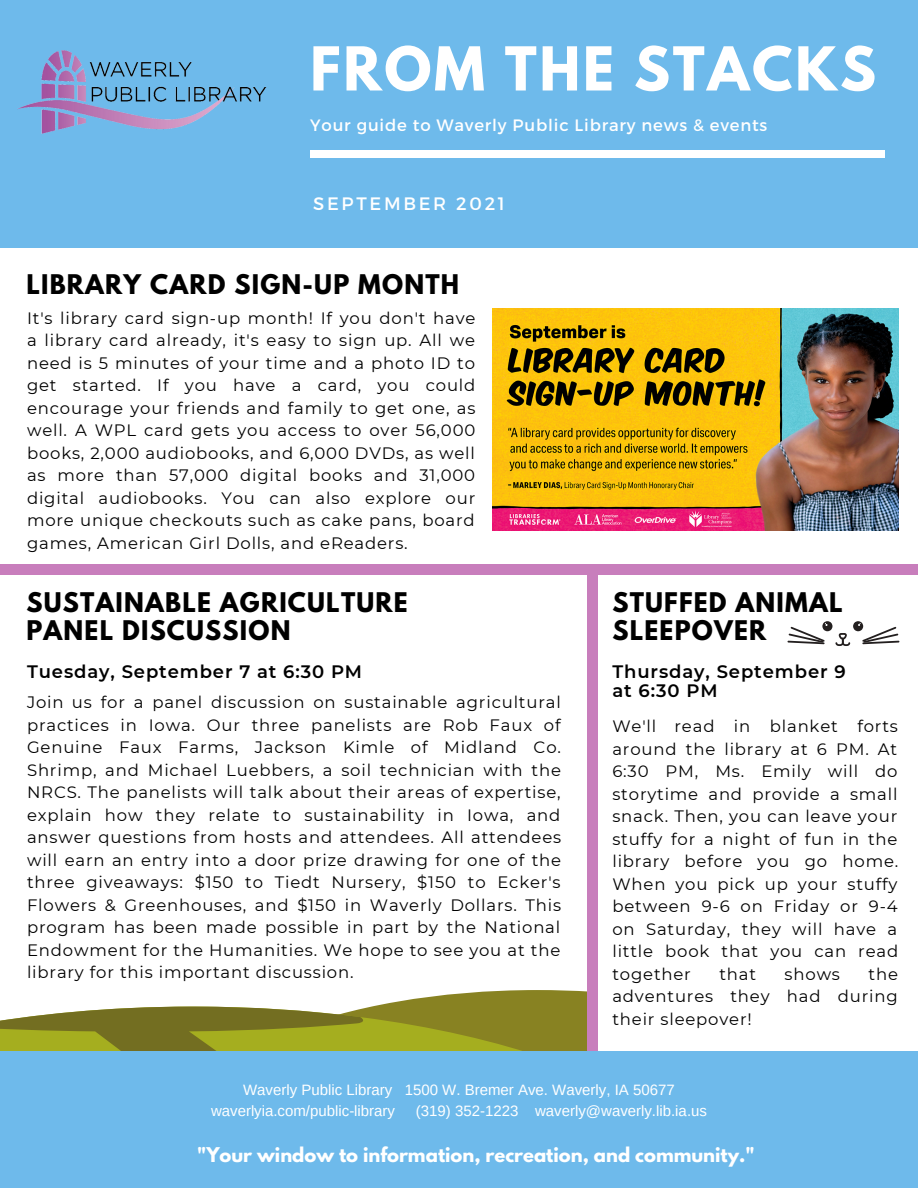
<style>
.page{position:relative;width:918px;height:1188px;background:#fff}
.page>*{position:absolute;margin:0;border:0;box-sizing:border-box;transform-origin:0 0}
.t1{font:700 53.55px "League Spartan";letter-spacing:.05em;color:#fff}
.t2{font:700 24px/28.7px "League Spartan";letter-spacing:.05em;color:#000}
.t3{font:600 18px "Montserrat";letter-spacing:.05em;color:#000}
.t4{font:700 18px "League Spartan";color:#fff}
.t5{font:18px "Montserrat";letter-spacing:.15em;color:#fff}
.t6{font:16.5px/22.5px "Montserrat";letter-spacing:.05em;color:#000;text-align:justify}
.t7{font:16.5px "Montserrat";letter-spacing:.05em;color:#fff}
.t8{font:15px "Arimo";color:#fff}
</style>
<div class="page">
<div style="left:0;top:0;width:918px;height:248px;background:#6ebaeb"></div>
<div style="left:310px;top:150px;width:575px;height:8px;background:#fff"></div>
<img style="left:18px;top:50px;width:248px;height:84px">
<svg style="left:162px;top:990px;width:425px;height:17px"></svg>
<svg style="left:0;top:1007px;width:591px;height:181px;background:#8f922c"></svg>
<svg style="left:0;top:1007px;width:363px;height:44px;background:#909131"></svg>
<div style="left:587px;top:569px;width:11px;height:560px;background:#c87ebc"></div>
<div style="left:0;top:1051px;width:918px;height:136px;background:#6ebaeb"></div>
<div style="left:0;top:564px;width:918px;height:10px;background:#c87ebc"></div>
<img style="left:493px;top:308px;width:406px;height:222px">
<svg style="left:787px;top:621px;width:112px;height:25px"></svg>
<p class="t1" style="left:310px;top:42px;width:567px">FROM THE STACKS</p>
<p class="t7" style="left:310px;top:114px;width:459px">Your guide to Waverly Public Library news &amp; events</p>
<p class="t5" style="left:313px;top:192px;width:193px">SEPTEMBER 2021</p>
<p class="t2" style="left:26px;top:273px;width:434px">LIBRARY CARD SIGN-UP MONTH</p>
<p class="t6" style="left:27px;top:307px;width:450px">It's library card sign-up month! If you don't have a library card already, it's easy to sign up. All we need is 5 minutes of your time and a photo ID to get started. If you have a card, you could encourage your friends and family to get one, as well. A WPL card gets you access to over 56,000 books, 2,000 audiobooks, and 6,000 DVDs, as well as more than 57,000 digital books and 31,000 digital audiobooks. You can also explore our more unique checkouts such as cake pans, board games, American Girl Dolls, and eReaders.</p>
<p class="t2" style="left:26px;top:591px;width:383px">SUSTAINABLE AGRICULTURE<br>PANEL DISCUSSION</p>
<p class="t2" style="left:612px;top:591px;width:232px">STUFFED ANIMAL</p>
<p class="t2" style="left:612px;top:619px;width:155px">SLEEPOVER</p>
<p class="t3" style="left:27px;top:660px;width:337px">Tuesday, September 7 at 6:30 PM</p>
<p class="t3" style="left:612px;top:661px;width:235px">Thursday, September 9</p>
<p class="t3" style="left:612px;top:680px;width:107px">at 6:30 PM</p>
<p class="t6" style="left:27px;top:691px;width:536px">Join us for a panel discussion on sustainable agricultural practices in Iowa. Our three panelists are Rob Faux of Genuine Faux Farms, Jackson Kimle of Midland Co.<br>Shrimp, and Michael Luebbers, a soil technician with the NRCS. The panelists will talk about their areas of expertise, explain how they relate to sustainability in Iowa, and answer questions from hosts and attendees. All attendees will earn an entry into a door prize drawing for one of the three giveaways: $150 to Tiedt Nursery, $150 to Ecker's Flowers &amp; Greenhouses, and $150 in Waverly Dollars. This program has been made possible in part by the National Endowment for the Humanities. We hope to see you at the library for this important discussion.</p>
<p class="t6" style="left:612px;top:715px;width:287px">We'll read in blanket forts around the library at 6 PM. At 6:30 PM, Ms. Emily will do storytime and provide a small snack. Then, you can leave your stuffy for a night of fun in the library before you go home.<br>When you pick up your stuffy between 9-6 on Friday or 9-4 on Saturday, they will have a little book that you can read together</p>
<p class="t6" style="left:612px;top:963px;width:287px;text-indent:256px">the adventures they had during their sleepover!</p>
<p class="t6" style="left:719px;top:963px;width:38px">that</p>
<p class="t6" style="left:785px;top:963px;width:57px">shows</p>
<p class="t8" style="left:243px;top:1082px;width:433px">Waverly Public Library 1500 W. Bremer Ave. Waverly, IA 50677</p>
<p class="t8" style="left:211px;top:1102px;width:186px">waverlyia.com/public-library</p>
<p class="t8" style="left:416px;top:1102px;width:293px">(319) 352-1223 waverly@waverly.lib.ia.us</p>
<p class="t4" style="left:197px;top:1145px;width:559px">"Your window to information, recreation, and community."</p>
</div>
